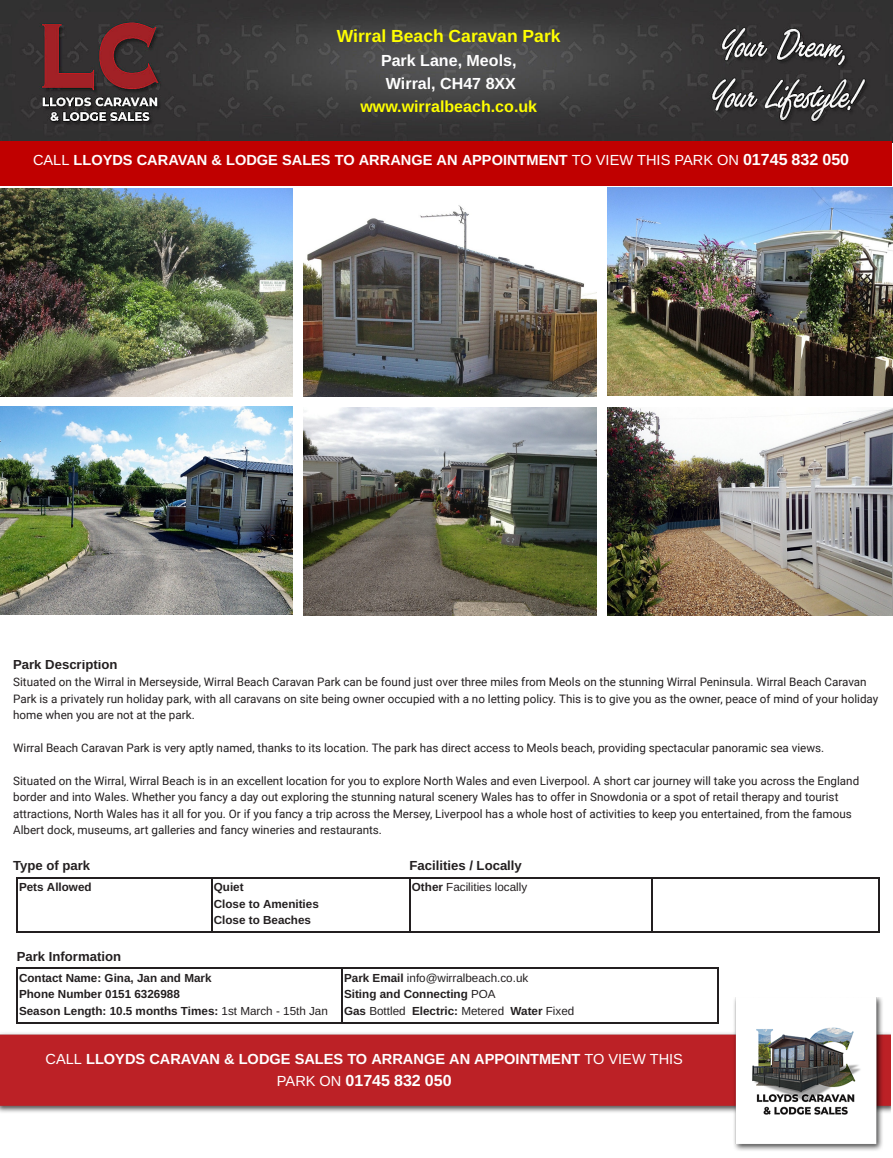
<style>
.page{position:relative;width:893px;height:1158px;background:#fff}
.page>*{position:absolute;margin:0;border:0;box-sizing:border-box;transform-origin:0 0}
.t1{font:700 17.55px "Arimo";color:#ff0}
.t2{font:700 16.05px/23px "Arimo";color:#fff;text-align:center}
.t3{font:700 14.55px "Arimo";color:#fff}
.t4{font:700 13.2px "Arimo";color:#231f20}
.t5{font:11.7px/16.4px "Roboto";color:#231f20}
.t6{font:700 11.7px/16.4px "Arimo";color:#231f20}
.t7{font:11.7px "Arimo";color:#231f20}
.s1{color:#ff0}
.s2{font-weight:400}
.s3{font-size:16.05px}
.s4{font-weight:700}
.s5{font-weight:400;font-size:14.55px}
</style>
<div class="page">
<img style="left:0;top:406px;width:292px;height:208px">
<img style="left:0;top:0;width:893px;height:142px">
<img style="left:0;top:997px;width:891px;height:154px">
<hr style="left:651px;top:876px;width:229px;height:2px;background:#231f20">
<hr style="left:651px;top:931px;width:229px;height:1px;background:#231f20">
<hr style="left:879px;top:877px;width:1px;height:55px;background:#231f20">
<hr style="left:409px;top:876px;width:243px;height:2px;background:#231f20">
<hr style="left:409px;top:931px;width:243px;height:1px;background:#231f20">
<hr style="left:651px;top:877px;width:1px;height:55px;background:#231f20">
<hr style="left:211px;top:876px;width:199px;height:2px;background:#231f20">
<hr style="left:211px;top:931px;width:199px;height:1px;background:#231f20">
<hr style="left:409px;top:877px;width:1px;height:55px;background:#231f20">
<hr style="left:16px;top:876px;width:196px;height:2px;background:#231f20">
<hr style="left:16px;top:931px;width:196px;height:1px;background:#231f20">
<hr style="left:16px;top:877px;width:2px;height:55px;background:#231f20">
<hr style="left:211px;top:877px;width:1px;height:55px;background:#231f20">
<hr style="left:341px;top:967px;width:378px;height:1px;background:#231f20">
<hr style="left:341px;top:1022px;width:378px;height:1px;background:#231f20">
<hr style="left:718px;top:967px;width:1px;height:56px;background:#231f20">
<hr style="left:16px;top:967px;width:327px;height:1px;background:#231f20">
<hr style="left:16px;top:1022px;width:327px;height:1px;background:#231f20">
<hr style="left:16px;top:967px;width:2px;height:56px;background:#231f20">
<hr style="left:341px;top:967px;width:2px;height:56px;background:#231f20">
<div style="left:0;top:141px;width:892px;height:45px;background:#c00000"></div>
<img style="left:303px;top:205px;width:293px;height:191px">
<img style="left:607px;top:187px;width:286px;height:208px">
<img style="left:0;top:188px;width:292px;height:208px">
<img style="left:303px;top:407px;width:293px;height:208px">
<img style="left:607px;top:407px;width:286px;height:208px">
<p class="t1" style="left:337px;top:23px;width:225px">Wirral Beach Caravan Park</p>
<p class="t2" style="left:360px;top:49px;width:178px">Park Lane, Meols,<br>Wirral, CH47 8XX <span class="s1">www.wirralbeach.co.uk</span></p>
<p class="t3" style="left:33px;top:150px;width:818px"><span class="s2">CALL</span> LLOYDS CARAVAN &amp; LODGE SALES TO ARRANGE AN APPOINTMENT <span class="s2">TO VIEW THIS PARK ON</span> <span class="s3">01745 832 050</span></p>
<p class="t4" style="left:13px;top:655px;width:106px">Park Description</p>
<p class="t5" style="left:13px;top:673px;width:867px">Situated on the Wirral in Merseyside, Wirral Beach Caravan Park can be found just over three miles from Meols on the stunning Wirral Peninsula. Wirral Beach Caravan<br>Park is a privately run holiday park, with all caravans on site being owner occupied with a no letting policy. This is to give you as the owner, peace of mind of your holiday home when you are not at the park.</p>
<p class="t5" style="left:13px;top:739px;width:813px">Wirral Beach Caravan Park is very aptly named, thanks to its location. The park has direct access to Meols beach, providing spectacular panoramic sea views.</p>
<p class="t5" style="left:13px;top:772px;width:848px">Situated on the Wirral, Wirral Beach is in an excellent location for you to explore North Wales and even Liverpool. A short car journey will take you across the England border and into Wales. Whether you fancy a day out exploring the stunning natural scenery Wales has to offer in Snowdonia or a spot of retail therapy and tourist attractions, North Wales has it all for you. Or if you fancy a trip across the Mersey, Liverpool has a whole host of activities to keep you entertained, from the famous Albert dock, museums, art galleries and fancy wineries and restaurants.</p>
<p class="t4" style="left:13px;top:856px;width:79px">Type of park</p>
<p class="t4" style="left:409px;top:856px;width:114px">Facilities / Locally</p>
<p class="t6" style="left:19px;top:879px;width:74px">Pets Allowed</p>
<p class="t6" style="left:214px;top:879px;width:107px">Quiet<br>Close to Amenities<br>Close to Beaches</p>
<p class="t7" style="left:412px;top:879px;width:117px"><span class="s4">Other</span> Facilities locally</p>
<p class="t4" style="left:17px;top:947px;width:106px">Park Information</p>
<p class="t6" style="left:19px;top:970px;width:310px">Contact Name: Gina, Jan and Mark<br>Phone Number 0151 6326988<br>Season Length: 10.5 months Times: <span class="s2">1st March - 15th Jan</span></p>
<p class="t6" style="left:344px;top:970px;width:232px">Park Email <span class="s2">info@wirralbeach.co.uk<br></span>Siting and Connecting <span class="s2">POA<br></span>Gas <span class="s2">Bottled</span> Electric: <span class="s2">Metered</span> Water <span class="s2">Fixed</span></p>
<p class="t3" style="left:46px;top:1048px;width:639px"><span class="s2">CALL</span> LLOYDS CARAVAN &amp; LODGE SALES TO ARRANGE AN APPOINTMENT <span class="s2">TO VIEW THIS</span></p>
<p class="t2" style="left:277px;top:1069px;width:176px"><span class="s5">PARK ON</span> 01745 832 050</p>
</div>
